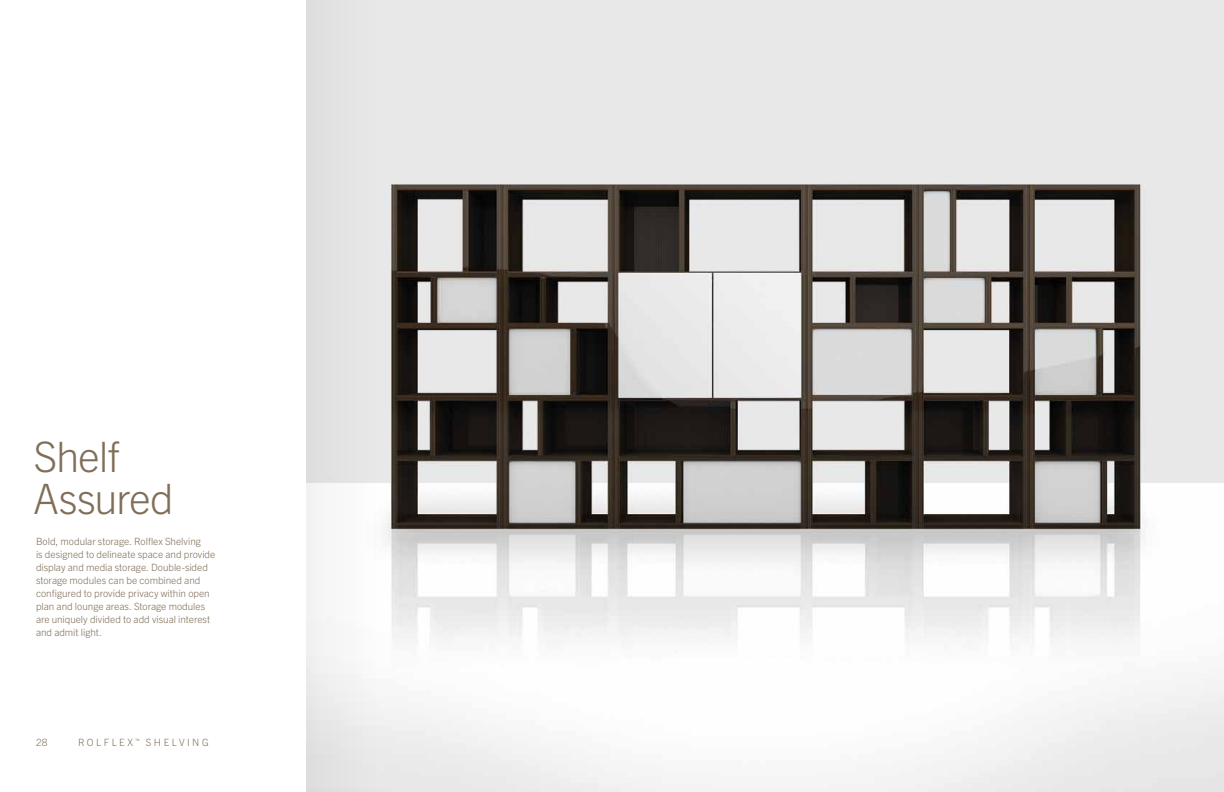
<style>
.page{position:relative;width:1224px;height:792px;background:#fff}
.page>*{position:absolute;margin:0;border:0;box-sizing:border-box;transform-origin:0 0}
.t1{font:300 42px/42px "Trade Gothic Next LT Pro";letter-spacing:-.03em;color:#806f58}
.t2{font:300 10px/13px "Trade Gothic Next LT Pro";color:#806f58}
.t3{font:300 10px "Trade Gothic Next LT Pro";letter-spacing:.25em;color:#806f58}
</style>
<div class="page">
<img style="left:378px;top:0;width:846px;height:792px">
<svg style="left:306px;top:0;width:72px;height:792px"></svg>
<h1 class="t1" style="left:33px;top:433px;width:142px">Shelf<br>Assured</h1>
<p class="t2" style="left:36px;top:535px;width:181px">Bold, modular storage. Rolflex Shelving<br>is designed to delineate space and provide display and media storage. Double-sided storage modules can be combined and configured to provide privacy within open plan and lounge areas. Storage modules are uniquely divided to add visual interest and admit light.</p>
<p class="t2" style="left:36px;top:736px;width:13px">28</p>
<p class="t3" style="left:78px;top:736px;width:132px">ROLFLEX <sup>™</sup> SHELVING</p>
</div>
